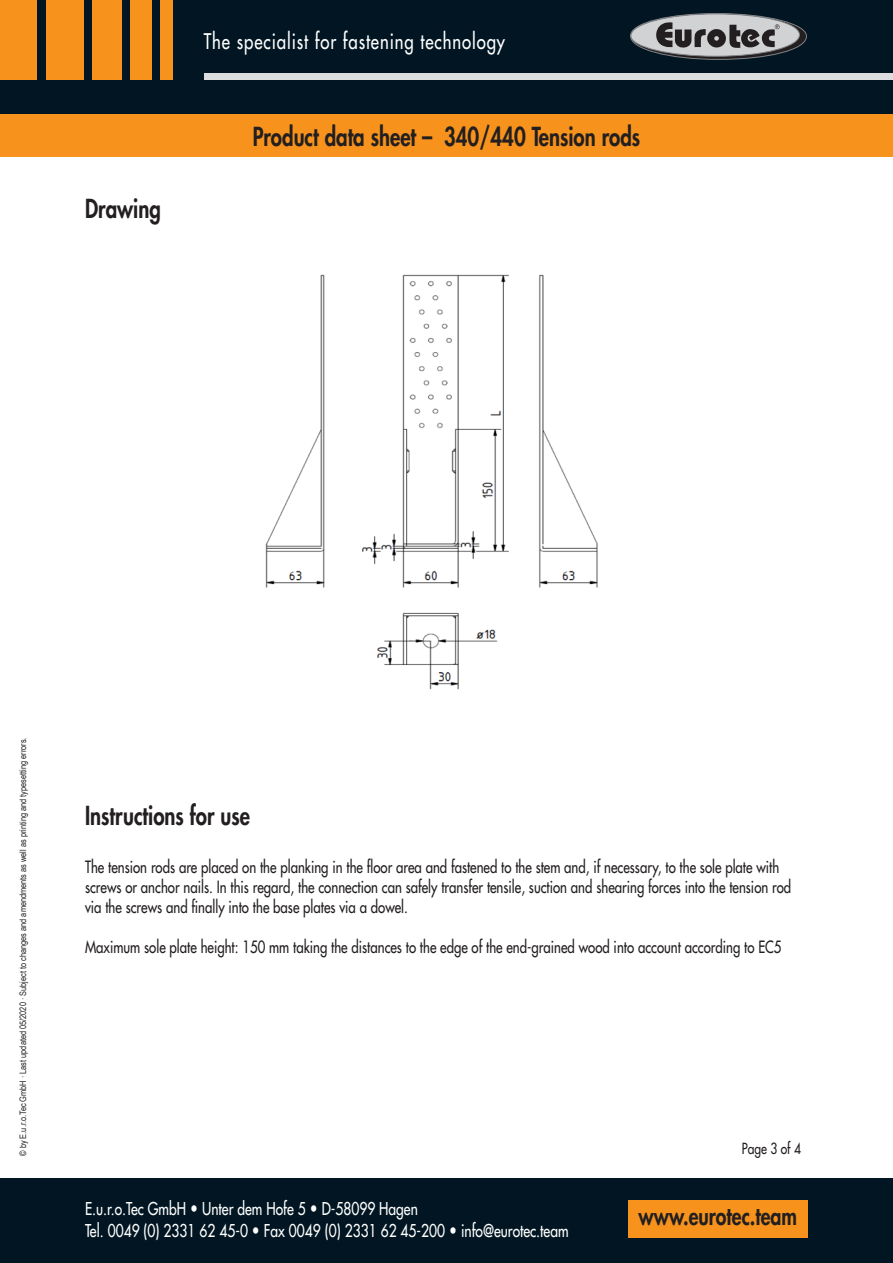
<style>
.page{position:relative;width:893px;height:1263px;background:#fff}
.page>*{position:absolute;margin:0;border:0;box-sizing:border-box;transform-origin:0 0}
.t1{font:800 25.5px "Futura Std";color:#231f20;scale:.8 1}
.t2{font:800 24.3px "Futura Std";color:#231f20;scale:.8 1}
.t3{font:500 21px "Futura Std";letter-spacing:.055em;color:#fff;scale:.8 1}
.t4{font:500 17.25px/22.5px "Futura Std";color:#fff;scale:.8 1}
.t5{font:500 16.5px/19.8px "Futura Std";color:#231f20;scale:.8 1}
.t6{font:500 15px "Futura Std";color:#231f20;scale:.8 1}
.t7{font:9px "Arial Narrow";color:#231f20}
.s1{font-weight:800}
</style>
<div class="page">
<div style="left:0;top:0;width:893px;height:137px;background:#011622"></div>
<div style="left:204px;top:74px;width:689px;height:6px;background:#dcdddf"></div>
<svg style="left:630px;top:13px;width:176px;height:46px"></svg>
<div style="left:631px;top:14px;width:168px;height:42px;background:#d1d2d4;border-radius:50%"></div>
<div style="left:630px;top:14px;width:170px;height:43px;border:1px solid #808285;border-radius:50%"></div>
<div style="left:630px;top:13px;width:177px;height:47px;border:1px solid #808285;border-radius:50%"></div>
<svg style="left:656px;top:22px;width:124px;height:27px"></svg>
<div style="left:0;top:0;width:37px;height:80px;background:#f7931d"></div>
<div style="left:46px;top:0;width:38px;height:80px;background:#f7931d"></div>
<div style="left:92px;top:0;width:30px;height:80px;background:#f7931d"></div>
<div style="left:131px;top:0;width:21px;height:80px;background:#f7931d"></div>
<div style="left:161px;top:0;width:12px;height:80px;background:#f7931d"></div>
<div style="left:0;top:114px;width:893px;height:43px;background:#f7931d"></div>
<div style="left:0;top:1178px;width:893px;height:85px;background:#011622"></div>
<div style="left:628px;top:1200px;width:180px;height:37px;background:#f7931d"></div>
<img style="left:265px;top:274px;width:333px;height:416px">
<h1 class="t1" style="left:85px;top:192px;width:96px">Drawing</h1>
<p class="t3" style="left:204px;top:28px;width:378px">The specialist for fastening technology</p>
<h1 class="t1" style="left:253px;top:121px;width:486px">Product data sheet – 340/440 Tension rods</h1>
<p class="t7" style="left:16px;top:1156px;width:420px;rotate:-90deg">© by E.u.r.o.Tec GmbH · Last updated 05/2020 · Subject to changes and amendments as well as printing and typesetting errors.</p>
<h1 class="t1" style="left:85px;top:799px;width:208px">Instructions for use</h1>
<p class="t5" style="left:85px;top:857px;width:884px">The tension rods are placed on the planking in the floor area and fastened to the stem and, if necessary, to the sole plate with screws or anchor nails. In this regard, the connection can safely transfer tensile, suction and shearing forces into the tension rod via the screws and finally into the base plates via a dowel.</p>
<p class="t5" style="left:85px;top:937px;width:872px">Maximum sole plate height: 150 mm taking the distances to the edge of the end-grained wood into account according to EC5</p>
<p class="t6" style="left:742px;top:1139px;width:75px">Page 3 of 4</p>
<p class="t4" style="left:85px;top:1197px;width:606px">E.u.r.o.Tec GmbH <span class="s1">•</span> Unter dem Hofe 5 <span class="s1">•</span> D-58099 Hagen<br>Tel. 0049 (0) 2331 62 45-0 <span class="s1">•</span> Fax 0049 (0) 2331 62 45-200 <span class="s1">•</span> info@eurotec.team</p>
<h2 class="t2" style="left:638px;top:1201px;width:200px">www.eurotec.team</h2>
</div>
